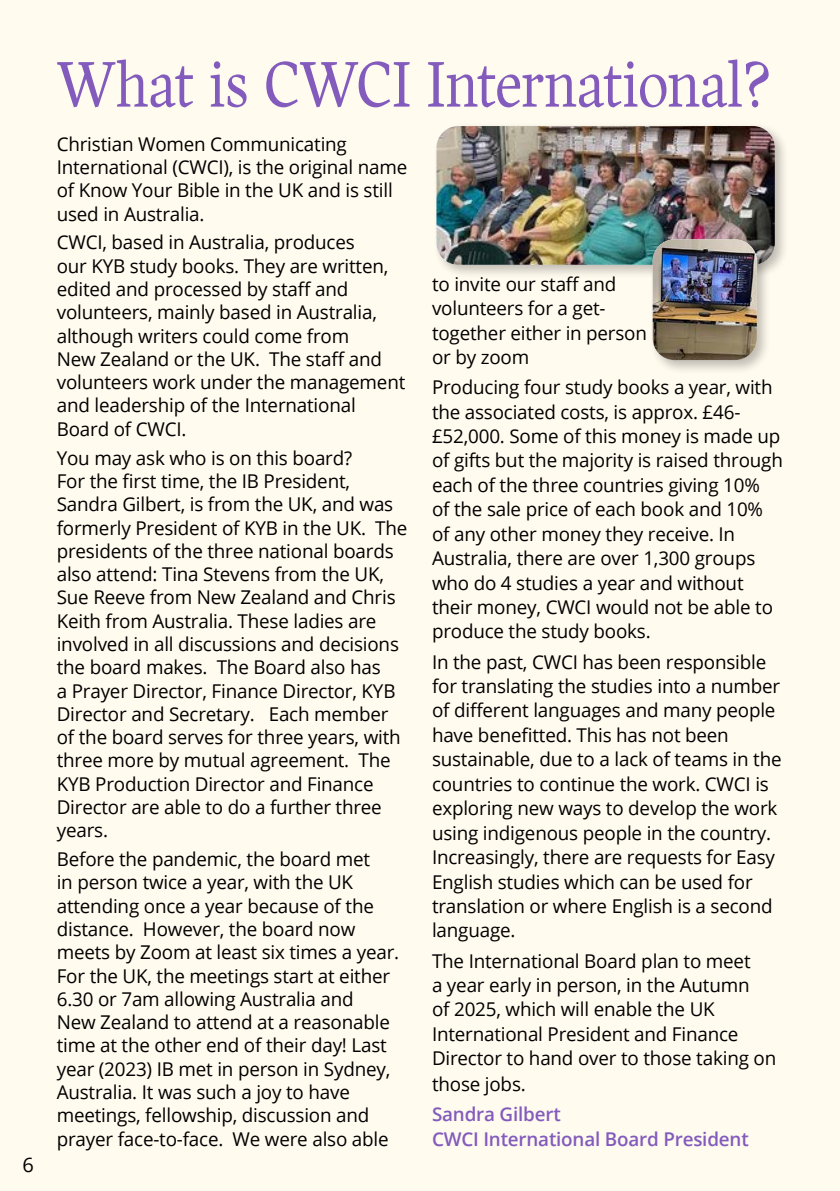
<style>
.page{position:relative;width:840px;height:1191px;background:#fff}
.page>*{position:absolute;margin:0;border:0;box-sizing:border-box;transform-origin:0 0}
.t1{font:300 64.6px "Harfang";letter-spacing:-.01em;color:#835bbc;scale:.87 1}
.t2{font:20px "Open Sans";color:#000}
.t3{font:19px/23.2px "Open Sans";letter-spacing:-.01em;color:#000}
.t4{font:600 19px/24.4px "Open Sans";letter-spacing:-.01em;color:#835bbc}
</style>
<div class="page">
<div style="left:0;top:0;width:839px;height:1191px;background:#fffbef"></div>
<div style="left:432px;top:122px;width:357px;height:158px;background:#000;opacity:.25"></div>
<img style="left:436px;top:126px;width:338px;height:139px">
<div style="left:648px;top:235px;width:123px;height:140px;background:#000;opacity:.25"></div>
<img style="left:652px;top:239px;width:104px;height:121px">
<p class="t2" style="left:23px;top:1150px;width:13px">6</p>
<h1 class="t1" style="left:57px;top:46px;width:822px">What is CWCI International?</h1>
<p class="t3" style="left:57px;top:132px;width:352px">Christian Women Communicating International (CWCI), is the original name of Know Your Bible in the UK and is still used in Australia.</p>
<p class="t3" style="left:57px;top:230px;width:350px">CWCI, based in Australia, produces<br>our KYB study books. They are written, edited and processed by staff and volunteers, mainly based in Australia, although writers could come from<br>New Zealand or the UK. The staff and volunteers work under the management and leadership of the International Board of CWCI.</p>
<p class="t3" style="left:57px;top:446px;width:352px">You may ask who is on this board?<br>For the first time, the IB President, Sandra Gilbert, is from the UK, and was formerly President of KYB in the UK. The presidents of the three national boards also attend: Tina Stevens from the UK, Sue Reeve from New Zealand and Chris Keith from Australia. These ladies are involved in all discussions and decisions the board makes. The Board also has<br>a Prayer Director, Finance Director, KYB Director and Secretary. Each member of the board serves for three years, with three more by mutual agreement. The KYB Production Director and Finance Director are able to do a further three years.</p>
<p class="t3" style="left:57px;top:847px;width:344px">Before the pandemic, the board met<br>in person twice a year, with the UK attending once a year because of the distance. However, the board now meets by Zoom at least six times a year.<br>For the UK, the meetings start at either 6.30 or 7am allowing Australia and<br>New Zealand to attend at a reasonable time at the other end of their day! Last year (2023) IB met in person in Sydney, Australia. It was such a joy to have meetings, fellowship, discussion and prayer face-to-face. We were also able</p>
<p class="t3" style="left:432px;top:271px;width:216px;line-height:24.4px">to invite our staff and volunteers for a get&shy;together either in person or by zoom</p>
<p class="t3" style="left:432px;top:374px;width:352px;line-height:24.4px">Producing four study books a year, with the associated costs, is approx. £46- £52,000. Some of this money is made up of gifts but the majority is raised through each of the three countries giving 10%<br>of the sale price of each book and 10% of any other money they receive. In Australia, there are over 1,300 groups who do 4 studies a year and without their money, CWCI would not be able to produce the study books.</p>
<p class="t3" style="left:432px;top:649px;width:351px;line-height:24.4px">In the past, CWCI has been responsible for translating the studies into a number of different languages and many people have benefitted. This has not been sustainable, due to a lack of teams in the countries to continue the work. CWCI is exploring new ways to develop the work using indigenous people in the country.<br>Increasingly, there are requests for Easy English studies which can be used for translation or where English is a second language.</p>
<p class="t3" style="left:432px;top:948px;width:345px;line-height:24.6px">The International Board plan to meet<br>a year early in person, in the Autumn<br>of 2025, which will enable the UK<br>International President and Finance<br>Director to hand over to those taking on those jobs.</p>
<p class="t4" style="left:432px;top:1101px;width:318px">Sandra Gilbert<br>CWCI International Board President</p>
</div>
